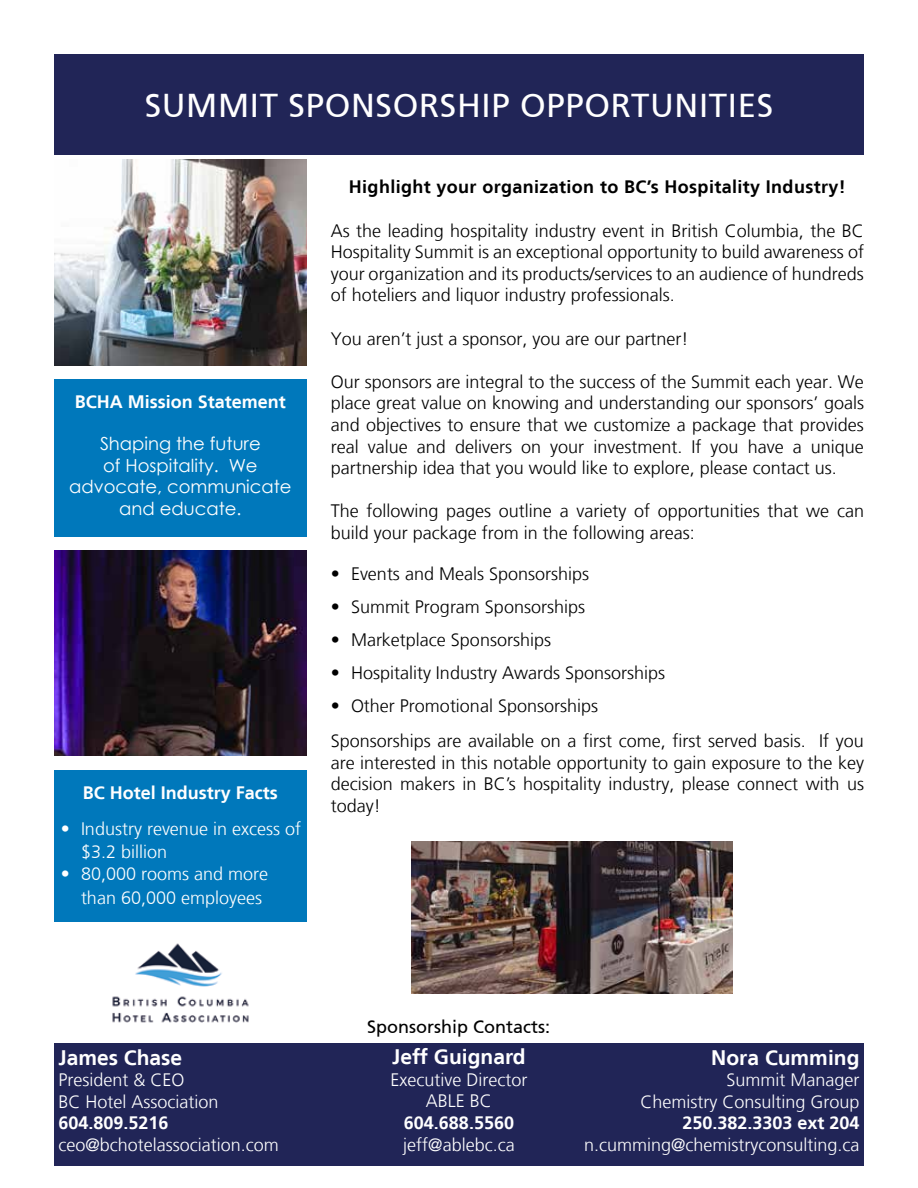
<style>
.page{position:relative;width:918px;height:1188px;background:#fff}
.page>*{position:absolute;margin:0;border:0;box-sizing:border-box;transform-origin:0 0}
.t1{font:33px "Frutiger 55 Roman";letter-spacing:.02em;color:#fff}
.t2{font:700 21px "Frutiger LT";color:#fff}
.t3{font:300 18px/21.6px "Frutiger";color:#000;text-align:justify}
.t4{font:300 18px/21.6px "Frutiger";color:#fff}
.t5{font:700 18px "Frutiger LT";color:#fff}
.t6{font:18px/21.6px "Century Gothic";color:#fff;text-align:center}
.t7{font:700 18px "Frutiger LT";letter-spacing:.02em;color:#000}
.t8{font:18px "Frutiger 55 Roman";color:#000}
</style>
<div class="page">
<div style="left:54px;top:1043px;width:810px;height:123px;background:#212557"></div>
<img style="left:411px;top:841px;width:321px;height:152px">
<div style="left:54px;top:54px;width:810px;height:100px;background:#212557"></div>
<div style="left:54px;top:379px;width:253px;height:158px;background:#0078bb"></div>
<img style="left:54px;top:160px;width:253px;height:205px">
<img style="left:54px;top:551px;width:253px;height:205px">
<div style="left:54px;top:770px;width:253px;height:152px;background:#0078bb"></div>
<img style="left:112px;top:943px;width:137px;height:80px">
<h1 class="t1" style="left:145px;top:86px;width:630px">SUMMIT SPONSORSHIP OPPORTUNITIES</h1>
<p class="t5" style="left:75px;top:391px;width:213px">BCHA Mission Statement</p>
<p class="t6" style="left:69px;top:433px;width:224px">Shaping the future<br>of Hospitality. We advocate, communicate and educate.</p>
<p class="t5" style="left:83px;top:782px;width:197px">BC Hotel Industry Facts</p>
<p class="t4" style="left:81px;top:818px;width:222px;line-height:22.5px;text-indent:-20px">• Industry revenue in excess of $3.2 billion</p>
<p class="t4" style="left:81px;top:862px;width:189px;line-height:24px;text-indent:-20px">• 80,000 rooms and more than 60,000 employees</p>
<p class="t7" style="left:349px;top:176px;width:498px">Highlight your organization to BC’s Hospitality Industry!</p>
<p class="t3" style="left:331px;top:220px;width:535px">As the leading hospitality industry event in British Columbia, the BC Hospitality Summit is an exceptional opportunity to build awareness of your organization and its products/services to an audience of hundreds of hoteliers and liquor industry professionals.</p>
<p class="t3" style="left:331px;top:328px;width:359px">You aren’t just a sponsor, you are our partner!</p>
<p class="t3" style="left:331px;top:371px;width:535px">Our sponsors are integral to the success of the Summit each year. We place great value on knowing and understanding our sponsors’ goals and objectives to ensure that we customize a package that provides real value and delivers on your investment. If you have a unique partnership idea that you would like to explore, please contact us.</p>
<p class="t3" style="left:331px;top:501px;width:535px">The following pages outline a variety of opportunities that we can build your package from in the following areas:</p>
<p class="t3" style="left:331px;top:563px;width:260px">• Events and Meals Sponsorships</p>
<p class="t3" style="left:331px;top:596px;width:256px">• Summit Program Sponsorships</p>
<p class="t3" style="left:331px;top:629px;width:222px">• Marketplace Sponsorships</p>
<p class="t3" style="left:331px;top:662px;width:336px">• Hospitality Industry Awards Sponsorships</p>
<p class="t3" style="left:331px;top:688px;width:535px;line-height:35.1px">• Other Promotional Sponsorships<br>Sponsorships are available on a first come, first served basis. If you</p>
<p class="t3" style="left:331px;top:752px;width:535px">are interested in this notable opportunity to gain exposure to the key decision makers in BC’s hospitality industry, please connect with us today!</p>
<p class="t2" style="left:58px;top:1045px;width:125px">James Chase</p>
<p class="t4" style="left:58px;top:1069px;width:162px">President &amp; CEO<br>BC Hotel Association</p>
<p class="t5" style="left:58px;top:1113px;width:112px">604.809.5216</p>
<p class="t4" style="left:58px;top:1134px;width:222px">ceo@bchotelassociation.com</p>
<p class="t8" style="left:367px;top:1016px;width:185px">Sponsorship Contacts:</p>
<p class="t2" style="left:392px;top:1045px;width:135px">Jeff Guignard</p>
<p class="t4" style="left:391px;top:1069px;width:138px;text-align:center">Executive Director<br>ABLE BC</p>
<p class="t5" style="left:404px;top:1112px;width:112px">604.688.5560</p>
<p class="t4" style="left:403px;top:1134px;width:113px">jeff@ablebc.ca</p>
<p class="t2" style="left:711px;top:1045px;width:150px">Nora Cumming</p>
<p class="t4" style="left:640px;top:1069px;width:221px;text-align:right">Summit Manager<br>Chemistry Consulting Group</p>
<p class="t5" style="left:682px;top:1113px;width:179px">250.382.3303 ext 204</p>
<p class="t4" style="left:584px;top:1134px;width:277px">n.cumming@chemistryconsulting.ca</p>
</div>
